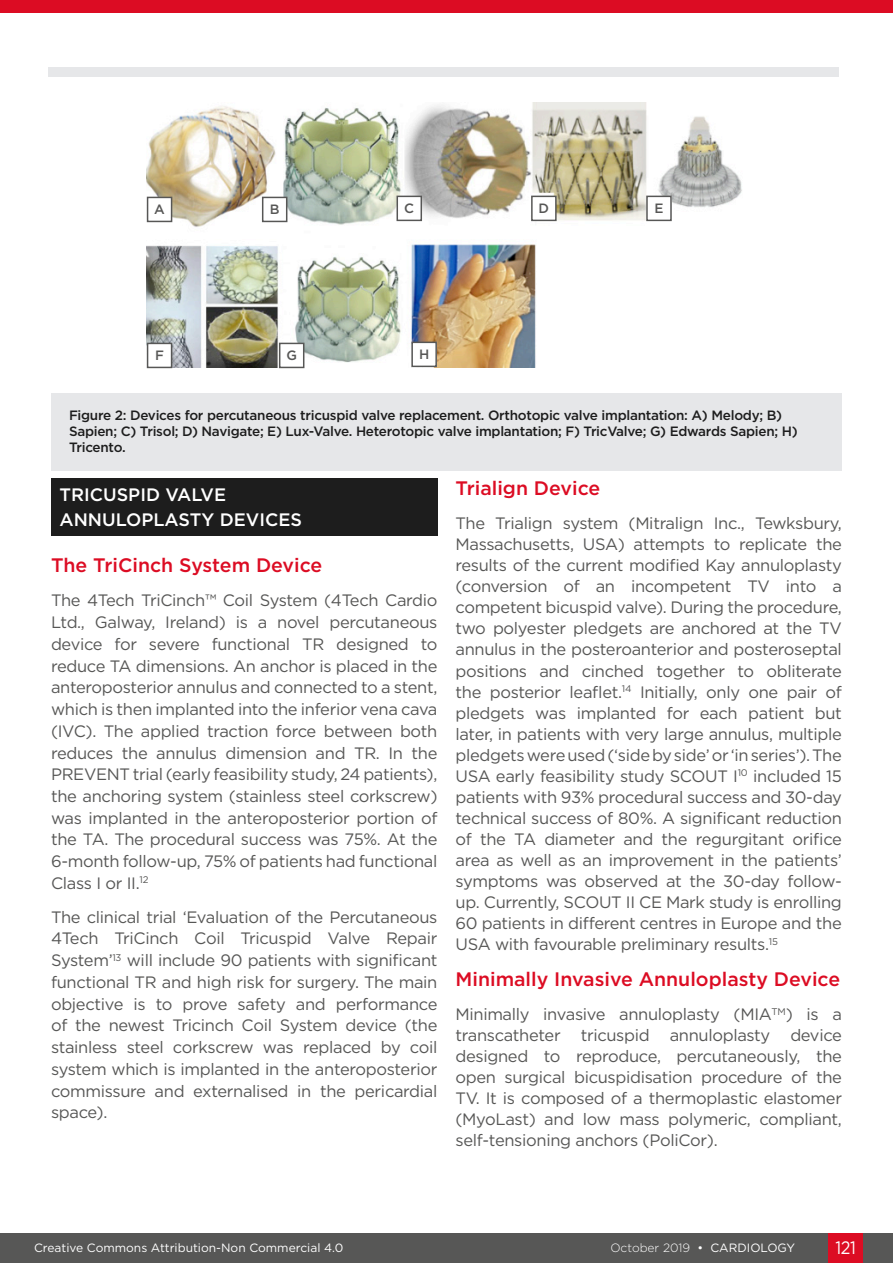
<style>
.page{position:relative;width:893px;height:1263px;background:#fff}
.page>*{position:absolute;margin:0;border:0;box-sizing:border-box;transform-origin:0 0}
.H2__Heading_2{font:500 19.5px "Gotham";color:#dc0c23}
.H1__Heading_1{font:500 18px/24.8px "Gotham";color:#fff}
.t1{font:18px "Gotham";color:#fff;scale:.9 1}
.Default{font:16.5px/21px "Gotham";letter-spacing:-.02em;color:#575756;text-align:justify}
.Pa5{font:16.5px/21.8px "Gotham";letter-spacing:-.02em;color:#575756;text-align:justify}
.t2{font:500 13.5px/16.2px "Gotham";letter-spacing:-.02em;color:#1d1d1d}
.t3{font:500 13.5px "Gotham";color:#575756}
.t4{font:12px "Gotham";color:#fff}
.t5{font:300 12px "Gotham";color:#fff}
.s1{font-weight:400}
</style>
<div class="page">
<div style="left:0;top:1233px;width:893px;height:30px;background:#575756"></div>
<div style="left:829px;top:1233px;width:34px;height:30px;background:#dc0c23"></div>
<div style="left:51px;top:478px;width:386px;height:58px;background:#1d1d1d"></div>
<img style="left:147px;top:102px;width:595px;height:265px">
<div style="left:48px;top:67px;width:791px;height:10px;background:#e6e7e9"></div>
<div style="left:51px;top:393px;width:791px;height:77px;background:#e6e7e9"></div>
<div style="left:148px;top:197px;width:24px;height:24px;background:#fff"></div>
<div style="left:147px;top:197px;width:25px;height:25px;border:2px solid #575756"></div>
<div style="left:397px;top:196px;width:24px;height:24px;background:#fff"></div>
<div style="left:396px;top:196px;width:26px;height:25px;border:2px solid #575756"></div>
<div style="left:263px;top:197px;width:24px;height:24px;background:#fff"></div>
<div style="left:262px;top:197px;width:25px;height:25px;border:2px solid #575756"></div>
<div style="left:532px;top:196px;width:24px;height:24px;background:#fff"></div>
<div style="left:531px;top:196px;width:26px;height:25px;border:2px solid #575756"></div>
<div style="left:647px;top:196px;width:24px;height:24px;background:#fff"></div>
<div style="left:646px;top:196px;width:26px;height:25px;border:2px solid #575756"></div>
<div style="left:148px;top:343px;width:24px;height:24px;background:#fff"></div>
<div style="left:147px;top:343px;width:25px;height:25px;border:2px solid #575756"></div>
<div style="left:412px;top:342px;width:24px;height:24px;background:#fff"></div>
<div style="left:411px;top:342px;width:26px;height:25px;border:2px solid #575756"></div>
<div style="left:280px;top:343px;width:24px;height:24px;background:#fff"></div>
<div style="left:279px;top:343px;width:25px;height:25px;border:2px solid #575756"></div>
<div style="left:0;top:0;width:893px;height:13px;background:#dc0c23"></div>
<p class="t3" style="left:154px;top:201px;width:12px">A</p>
<p class="t3" style="left:270px;top:201px;width:11px">B</p>
<p class="t3" style="left:404px;top:199px;width:11px">C</p>
<p class="t3" style="left:539px;top:199px;width:12px">D</p>
<p class="t3" style="left:654px;top:199px;width:11px">E</p>
<p class="t3" style="left:155px;top:346px;width:10px">F</p>
<p class="t3" style="left:286px;top:346px;width:12px">G</p>
<p class="t3" style="left:419px;top:345px;width:12px">H</p>
<p class="t2" style="left:69px;top:407px;width:730px">Figure 2: Devices for percutaneous tricuspid valve replacement. Orthotopic valve implantation: A) Melody; B)<br>Sapien; C) Trisol; D) Navigate; E) Lux-Valve. Heterotopic valve implantation; F) TricValve; G) Edwards Sapien; H)<br>Tricento.</p>
<p class="H1__Heading_1" style="left:60px;top:482px;width:244px">TRICUSPID VALVE<br>ANNULOPLASTY DEVICES</p>
<p class="H2__Heading_2" style="left:51px;top:552px;width:273px">The TriCinch System Device</p>
<p class="Default" style="left:51px;top:589px;width:388px;line-height:21.8px">The 4Tech TriCinch™ Coil System (4Tech Cardio Ltd., Galway, Ireland) is a novel percutaneous device for severe functional TR designed to reduce TA dimensions. An anchor is placed in the anteroposterior annulus and connected to a stent, which is then implanted into the inferior vena cava (IVC). The applied traction force between both reduces the annulus dimension and TR. In the PREVENT trial (early feasibility study, 24 patients), the anchoring system (stainless steel corkscrew) was implanted in the anteroposterior portion of the TA. The procedural success was 75%. At the 6-month follow-up, 75% of patients had functional Class I or II.<sup>12</sup></p>
<p class="Pa5" style="left:51px;top:906px;width:388px">The clinical trial ‘Evaluation of the Percutaneous 4Tech TriCinch Coil Tricuspid Valve Repair System’<sup>13</sup> will include 90 patients with significant functional TR and high risk for surgery. The main objective is to prove safety and performance of the newest Tricinch Coil System device (the stainless steel corkscrew was replaced by coil system which is implanted in the anteroposterior commissure and externalised in the pericardial space).</p>
<p class="H2__Heading_2" style="left:455px;top:476px;width:146px">Trialign Device</p>
<p class="Default" style="left:455px;top:512px;width:388px">The Trialign system (Mitralign Inc., Tewksbury, Massachusetts, USA) attempts to replicate the results of the current modified Kay annuloplasty (conversion of an incompetent TV into a competent bicuspid valve). During the procedure, two polyester pledgets are anchored at the TV annulus in the posteroanterior and posteroseptal positions and cinched together to obliterate the posterior leaflet.<sup>14</sup> Initially, only one pair of pledgets was implanted for each patient but later, in patients with very large annulus, multiple pledgets were used (‘side by side’ or ‘in series’). The USA early feasibility study SCOUT I<sup>10</sup> included 15 patients with 93% procedural success and 30-day technical success of 80%. A significant reduction of the TA diameter and the regurgitant orifice area as well as an improvement in the patients’ symptoms was observed at the 30-day follow&shy;up. Currently, SCOUT II CE Mark study is enrolling 60 patients in different centres in Europe and the USA with favourable preliminary results.<sup>15</sup></p>
<p class="H2__Heading_2" style="left:455px;top:966px;width:386px">Minimally Invasive Annuloplasty Device</p>
<p class="Default" style="left:455px;top:1003px;width:388px">Minimally invasive annuloplasty (MIA<sup>TM</sup>) is a transcatheter tricuspid annuloplasty device designed to reproduce, percutaneously, the open surgical bicuspidisation procedure of the TV. It is composed of a thermoplastic elastomer (MyoLast) and low mass polymeric, compliant, self-tensioning anchors (PoliCor).</p>
<p class="t4" style="left:34px;top:1240px;width:311px">Creative Commons Attribution-Non Commercial 4.0</p>
<p class="t5" style="left:610px;top:1240px;width:186px">October 2019 <span class="s1">• CARDIOLOGY</span></p>
<p class="t1" style="left:835px;top:1236px;width:24px">121</p>
</div>
